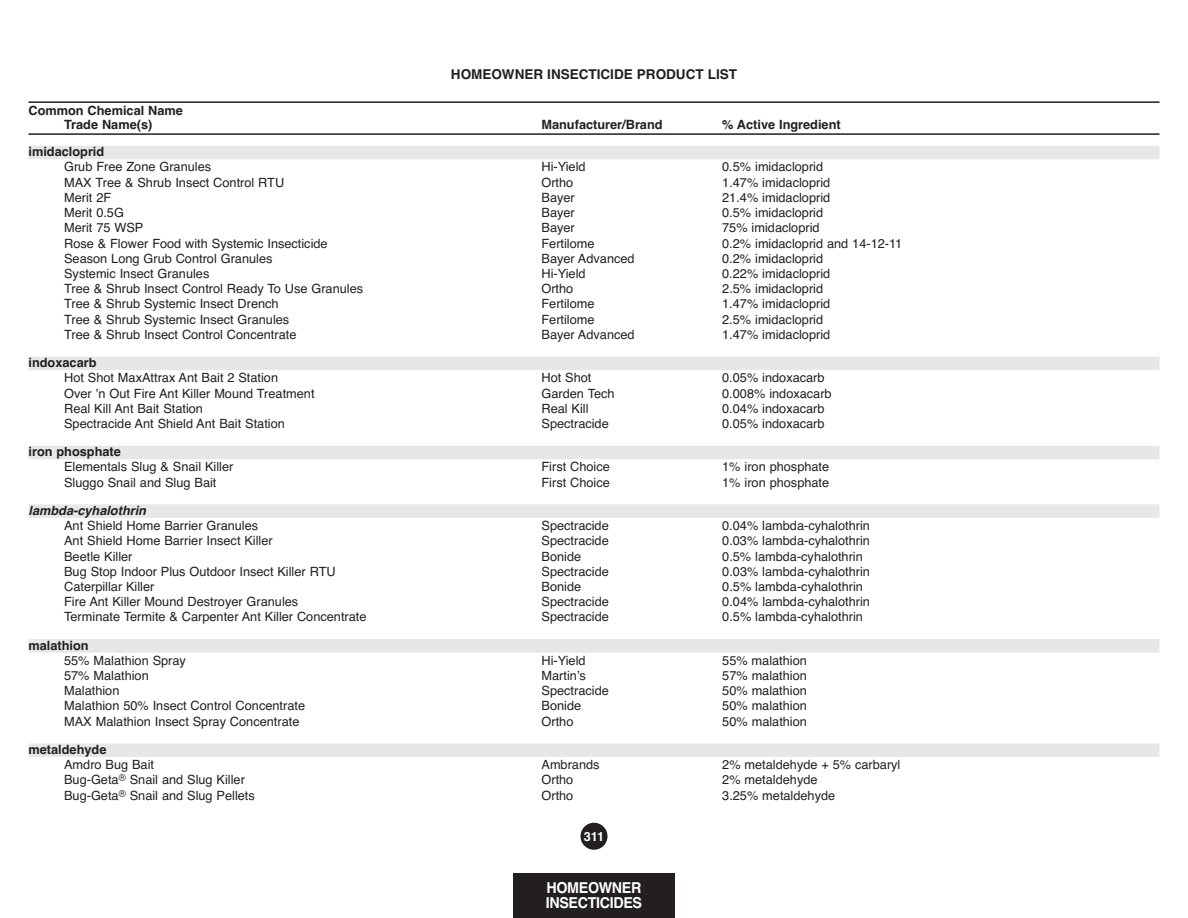
<style>
.page{position:relative;width:1188px;height:918px;background:#fff}
.page>*{position:absolute;margin:0;border:0;box-sizing:border-box;transform-origin:0 0}
.t1{font:700 15px/15px "Helvetica";letter-spacing:-.02em;color:#fff;scale:.95 1}
.t2{font:700 13.5px "Helvetica";color:#231f20}
.t3{font:12.75px "Helvetica";color:#231f20}
.t4{font:700 12.75px/14.2px "Helvetica";color:#231f20;text-align:center}
.t5{font:italic 700 12.75px "Helvetica";color:#231f20}
.t6{font:700 12.75px "Helvetica";color:#fff}
</style>
<div class="page">
<div style="left:580px;top:823px;width:28px;height:27px;background:#231f20;border-radius:50%"></div>
<hr style="left:28px;top:101px;width:1132px;height:2px;background:#231f20">
<hr style="left:28px;top:133px;width:1132px;height:2px;background:#231f20">
<div style="left:28px;top:146px;width:1132px;height:13px;background:#e6e7e9"></div>
<div style="left:28px;top:357px;width:1132px;height:13px;background:#e6e7e9"></div>
<div style="left:28px;top:446px;width:1132px;height:13px;background:#e6e7e9"></div>
<div style="left:28px;top:504px;width:1132px;height:14px;background:#e6e7e9"></div>
<div style="left:28px;top:639px;width:1132px;height:14px;background:#e6e7e9"></div>
<div style="left:28px;top:743px;width:1132px;height:14px;background:#e6e7e9"></div>
<div style="left:513px;top:873px;width:162px;height:45px;background:#231f20"></div>
<p class="t4" style="left:28px;top:103px;width:156px">Common Chemical Name<br>Trade Name(s)</p>
<p class="t2" style="left:451px;top:67px;width:288px">HOMEOWNER INSECTICIDE PRODUCT LIST</p>
<p class="t4" style="left:541px;top:118px;width:123px">Manufacturer/Brand</p>
<p class="t4" style="left:722px;top:118px;width:120px">% Active Ingredient</p>
<p class="t4" style="left:28px;top:145px;width:77px">imidacloprid</p>
<p class="t3" style="left:64px;top:160px;width:149px">Grub Free Zone Granules</p>
<p class="t3" style="left:541px;top:160px;width:46px">Hi-Yield</p>
<p class="t3" style="left:722px;top:160px;width:102px">0.5% imidacloprid</p>
<p class="t3" style="left:64px;top:175px;width:222px">MAX Tree &amp; Shrub Insect Control RTU</p>
<p class="t3" style="left:541px;top:175px;width:33px">Ortho</p>
<p class="t3" style="left:722px;top:175px;width:110px">1.47% imidacloprid</p>
<p class="t3" style="left:64px;top:190px;width:49px">Merit 2F</p>
<p class="t3" style="left:541px;top:190px;width:35px">Bayer</p>
<p class="t3" style="left:722px;top:190px;width:110px">21.4% imidacloprid</p>
<p class="t3" style="left:64px;top:205px;width:61px">Merit 0.5G</p>
<p class="t3" style="left:541px;top:205px;width:35px">Bayer</p>
<p class="t3" style="left:722px;top:205px;width:102px">0.5% imidacloprid</p>
<p class="t3" style="left:64px;top:220px;width:81px">Merit 75 WSP</p>
<p class="t3" style="left:541px;top:220px;width:35px">Bayer</p>
<p class="t3" style="left:722px;top:220px;width:99px">75% imidacloprid</p>
<p class="t3" style="left:64px;top:236px;width:265px">Rose &amp; Flower Food with Systemic Insecticide</p>
<p class="t3" style="left:541px;top:236px;width:55px">Fertilome</p>
<p class="t3" style="left:722px;top:236px;width:182px">0.2% imidacloprid and 14-12-11</p>
<p class="t3" style="left:64px;top:251px;width:210px">Season Long Grub Control Granules</p>
<p class="t3" style="left:541px;top:251px;width:95px">Bayer Advanced</p>
<p class="t3" style="left:722px;top:251px;width:102px">0.2% imidacloprid</p>
<p class="t3" style="left:64px;top:266px;width:147px">Systemic Insect Granules</p>
<p class="t3" style="left:541px;top:266px;width:46px">Hi-Yield</p>
<p class="t3" style="left:722px;top:266px;width:110px">0.22% imidacloprid</p>
<p class="t3" style="left:64px;top:281px;width:301px">Tree &amp; Shrub Insect Control Ready To Use Granules</p>
<p class="t3" style="left:541px;top:281px;width:33px">Ortho</p>
<p class="t3" style="left:722px;top:281px;width:102px">2.5% imidacloprid</p>
<p class="t3" style="left:64px;top:297px;width:216px">Tree &amp; Shrub Systemic Insect Drench</p>
<p class="t3" style="left:541px;top:297px;width:55px">Fertilome</p>
<p class="t3" style="left:722px;top:297px;width:110px">1.47% imidacloprid</p>
<p class="t3" style="left:64px;top:312px;width:227px">Tree &amp; Shrub Systemic Insect Granules</p>
<p class="t3" style="left:541px;top:312px;width:55px">Fertilome</p>
<p class="t3" style="left:722px;top:312px;width:102px">2.5% imidacloprid</p>
<p class="t3" style="left:64px;top:327px;width:234px">Tree &amp; Shrub Insect Control Concentrate</p>
<p class="t3" style="left:541px;top:327px;width:95px">Bayer Advanced</p>
<p class="t3" style="left:722px;top:327px;width:110px">1.47% imidacloprid</p>
<p class="t4" style="left:28px;top:356px;width:70px">indoxacarb</p>
<p class="t3" style="left:64px;top:370px;width:216px">Hot Shot MaxAttrax Ant Bait 2 Station</p>
<p class="t3" style="left:541px;top:370px;width:51px">Hot Shot</p>
<p class="t3" style="left:722px;top:370px;width:104px">0.05% indoxacarb</p>
<p class="t3" style="left:64px;top:386px;width:252px">Over ’n Out Fire Ant Killer Mound Treatment</p>
<p class="t3" style="left:541px;top:386px;width:75px">Garden Tech</p>
<p class="t3" style="left:722px;top:386px;width:111px">0.008% indoxacarb</p>
<p class="t3" style="left:64px;top:401px;width:140px">Real Kill Ant Bait Station</p>
<p class="t3" style="left:541px;top:401px;width:49px">Real Kill</p>
<p class="t3" style="left:722px;top:401px;width:104px">0.04% indoxacarb</p>
<p class="t3" style="left:64px;top:416px;width:222px">Spectracide Ant Shield Ant Bait Station</p>
<p class="t3" style="left:541px;top:416px;width:69px">Spectracide</p>
<p class="t3" style="left:722px;top:416px;width:104px">0.05% indoxacarb</p>
<p class="t4" style="left:28px;top:445px;width:94px">iron phosphate</p>
<p class="t3" style="left:64px;top:460px;width:171px">Elementals Slug &amp; Snail Killer</p>
<p class="t3" style="left:541px;top:460px;width:70px">First Choice</p>
<p class="t3" style="left:722px;top:460px;width:109px">1% iron phosphate</p>
<p class="t3" style="left:64px;top:475px;width:154px">Sluggo Snail and Slug Bait</p>
<p class="t3" style="left:541px;top:475px;width:70px">First Choice</p>
<p class="t3" style="left:722px;top:475px;width:109px">1% iron phosphate</p>
<p class="t5" style="left:28px;top:503px;width:119px">lambda-cyhalothrin</p>
<p class="t3" style="left:64px;top:518px;width:196px">Ant Shield Home Barrier Granules</p>
<p class="t3" style="left:541px;top:518px;width:69px">Spectracide</p>
<p class="t3" style="left:722px;top:518px;width:149px">0.04% lambda-cyhalothrin</p>
<p class="t3" style="left:64px;top:533px;width:210px">Ant Shield Home Barrier Insect Killer</p>
<p class="t3" style="left:542px;top:533px;width:69px">Spectracide</p>
<p class="t3" style="left:722px;top:533px;width:149px">0.03% lambda-cyhalothrin</p>
<p class="t3" style="left:64px;top:549px;width:70px">Beetle Killer</p>
<p class="t3" style="left:542px;top:549px;width:41px">Bonide</p>
<p class="t3" style="left:722px;top:549px;width:142px">0.5% lambda-cyhalothrin</p>
<p class="t3" style="left:64px;top:564px;width:273px">Bug Stop Indoor Plus Outdoor Insect Killer RTU</p>
<p class="t3" style="left:542px;top:564px;width:69px">Spectracide</p>
<p class="t3" style="left:722px;top:564px;width:149px">0.03% lambda-cyhalothrin</p>
<p class="t3" style="left:64px;top:579px;width:92px">Caterpillar Killer</p>
<p class="t3" style="left:542px;top:579px;width:41px">Bonide</p>
<p class="t3" style="left:722px;top:579px;width:142px">0.5% lambda-cyhalothrin</p>
<p class="t3" style="left:64px;top:594px;width:236px">Fire Ant Killer Mound Destroyer Granules</p>
<p class="t3" style="left:542px;top:594px;width:69px">Spectracide</p>
<p class="t3" style="left:722px;top:594px;width:149px">0.04% lambda-cyhalothrin</p>
<p class="t3" style="left:64px;top:610px;width:304px">Terminate Termite &amp; Carpenter Ant Killer Concentrate</p>
<p class="t3" style="left:542px;top:610px;width:69px">Spectracide</p>
<p class="t3" style="left:722px;top:610px;width:142px">0.5% lambda-cyhalothrin</p>
<p class="t4" style="left:28px;top:638px;width:62px">malathion</p>
<p class="t3" style="left:64px;top:653px;width:123px">55% Malathion Spray</p>
<p class="t3" style="left:542px;top:653px;width:46px">Hi-Yield</p>
<p class="t3" style="left:722px;top:653px;width:86px">55% malathion</p>
<p class="t3" style="left:64px;top:668px;width:86px">57% Malathion</p>
<p class="t3" style="left:542px;top:668px;width:46px">Martin’s</p>
<p class="t3" style="left:722px;top:668px;width:86px">57% malathion</p>
<p class="t3" style="left:64px;top:683px;width:57px">Malathion</p>
<p class="t3" style="left:542px;top:683px;width:69px">Spectracide</p>
<p class="t3" style="left:722px;top:683px;width:86px">50% malathion</p>
<p class="t3" style="left:64px;top:699px;width:242px">Malathion 50% Insect Control Concentrate</p>
<p class="t3" style="left:542px;top:699px;width:41px">Bonide</p>
<p class="t3" style="left:722px;top:699px;width:86px">50% malathion</p>
<p class="t3" style="left:64px;top:714px;width:237px">MAX Malathion Insect Spray Concentrate</p>
<p class="t3" style="left:542px;top:714px;width:33px">Ortho</p>
<p class="t3" style="left:722px;top:714px;width:86px">50% malathion</p>
<p class="t4" style="left:28px;top:742px;width:79px">metaldehyde</p>
<p class="t3" style="left:64px;top:757px;width:91px">Amdro Bug Bait</p>
<p class="t3" style="left:542px;top:757px;width:60px">Ambrands</p>
<p class="t3" style="left:722px;top:757px;width:180px">2% metaldehyde + 5% carbaryl</p>
<p class="t3" style="left:64px;top:773px;width:182px">Bug-Geta<sup>®</sup> Snail and Slug Killer</p>
<p class="t3" style="left:542px;top:773px;width:33px">Ortho</p>
<p class="t3" style="left:722px;top:773px;width:97px">2% metaldehyde</p>
<p class="t3" style="left:64px;top:788px;width:192px">Bug-Geta<sup>®</sup> Snail and Slug Pellets</p>
<p class="t3" style="left:542px;top:788px;width:33px">Ortho</p>
<p class="t3" style="left:722px;top:788px;width:115px">3.25% metaldehyde</p>
<p class="t6" style="left:584px;top:829px;width:22px">311</p>
<p class="t1" style="left:546px;top:881px;width:103px">HOMEOWNER<br>INSECTICIDES</p>
</div>
